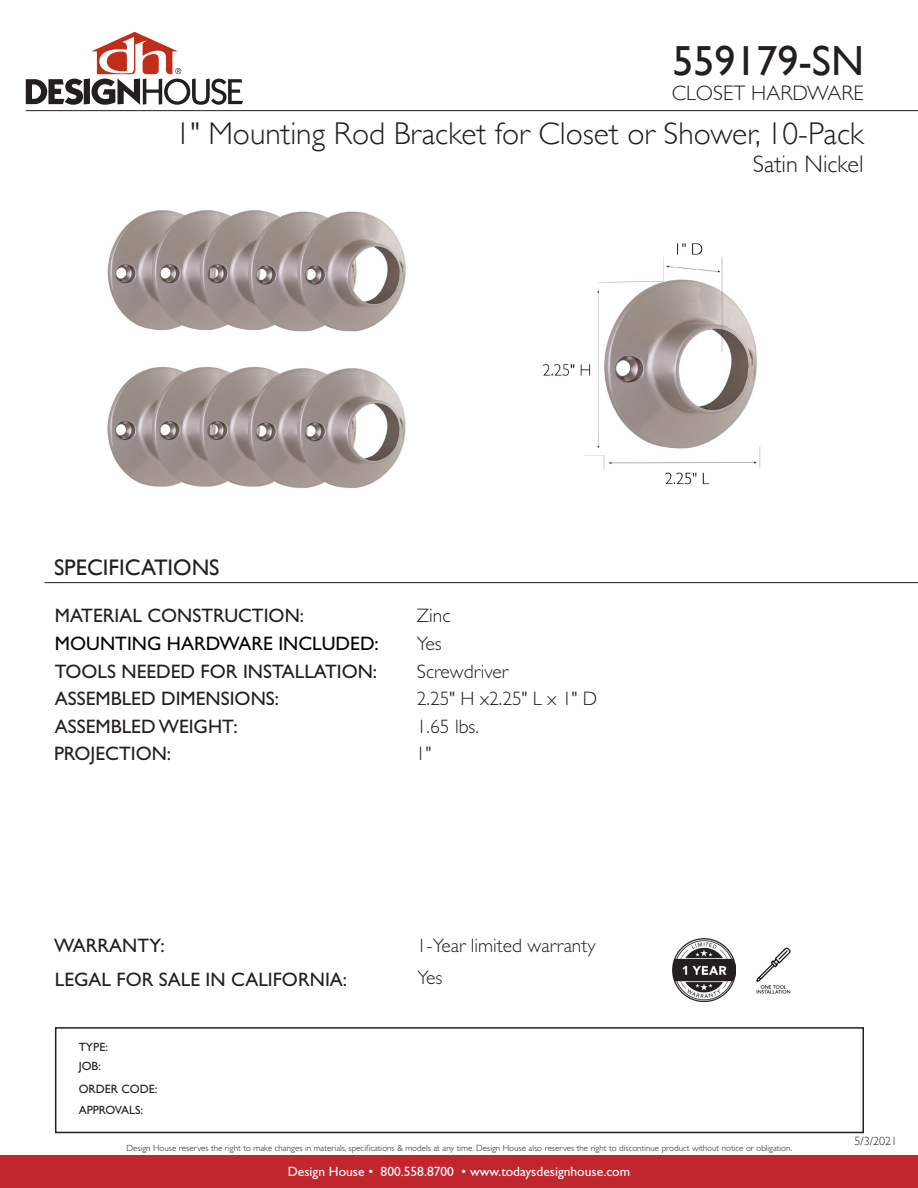
<style>
.page{position:relative;width:918px;height:1188px;background:#fff}
.page>*{position:absolute;margin:0;border:0;box-sizing:border-box;transform-origin:0 0}
.t1{font:42px "Gill Sans";color:#231f20}
.t2{font:300 31.5px "Gill Sans";color:#231f20}
.t3{font:300 24px "Gill Sans";color:#231f20}
.t4{font:22.5px "Gill Sans";color:#231f20}
.t5{font:300 21px "Gill Sans";color:#231f20}
.t6{font:19.5px "Gill Sans Std";color:#231f20}
.t7{font:300 19.5px "Gill Sans Std";color:#231f20}
.t8{font:19.5px "Gill Sans Std";color:#040503}
.t9{font:13.5px "Gill Sans Std";color:#fff}
.t10{font:12px "Gill Sans Std";color:#231f20}
.t11{font:12px "Gill Sans";color:#231f20}
.t12{font:300 12px "Gill Sans";color:#231f20}
.t13{font:300 9px "Gill Sans Std";color:#231f20}
.s1{font-family:"Gill Sans"}
</style>
<div class="page">
<div style="left:0;top:1156px;width:918px;height:32px;background:#c1262f"></div>
<svg style="left:26px;top:32px;width:217px;height:73px"></svg>
<hr style="left:26px;top:110px;width:892px;height:1px;background:#231f20">
<img style="left:107px;top:210px;width:299px;height:279px">
<img style="left:543px;top:243px;width:218px;height:242px">
<img style="left:672px;top:939px;width:64px;height:63px">
<div style="left:55px;top:1027px;width:809px;height:106px;border:2px solid #231f20"></div>
<hr style="left:44px;top:582px;width:874px;height:1px;background:#231f20">
<img style="left:756px;top:947px;width:35px;height:47px">
<p class="t1" style="left:672px;top:36px;width:193px">559179-SN</p>
<p class="t5" style="left:672px;top:77px;width:193px">CLOSET HARDWARE</p>
<p class="t2" style="left:175px;top:108px;width:690px">1" Mounting Rod Bracket for Closet or Shower, 10-Pack</p>
<p class="t3" style="left:753px;top:146px;width:112px">Satin Nickel</p>
<p class="t4" style="left:54px;top:554px;width:167px">SPECIFICATIONS</p>
<p class="t6" style="left:55px;top:605px;width:251px">MATERIAL CONSTRUCTION:</p>
<p class="t7" style="left:417px;top:605px;width:35px">Zinc</p>
<p class="t8" style="left:55px;top:632px;width:325px">MOUNTING HARDWARE INCLUDED:</p>
<p class="t7" style="left:417px;top:632px;width:26px">Yes</p>
<p class="t6" style="left:55px;top:660px;width:324px">TOOLS NEEDED FOR INSTALLATION:</p>
<p class="t7" style="left:417px;top:660px;width:93px">Screwdriver</p>
<p class="t6" style="left:55px;top:687px;width:226px">ASSEMBLED DIMENSIONS:</p>
<p class="t7" style="left:417px;top:688px;width:182px">2.25" H x2.25" L x 1" D</p>
<p class="t6" style="left:55px;top:715px;width:184px">ASSEMBLED WEIGHT:</p>
<p class="t7" style="left:417px;top:715px;width:64px">1.65 lbs.</p>
<p class="t6" style="left:54px;top:742px;width:119px">PROJECTION:</p>
<p class="t7" style="left:416px;top:743px;width:17px">1<span class="s1">"</span></p>
<p class="t6" style="left:54px;top:934px;width:112px">WARRANTY:</p>
<p class="t6" style="left:55px;top:968px;width:294px">LEGAL FOR SALE IN CALIFORNIA:</p>
<p class="t10" style="left:79px;top:1040px;width:31px">TYPE:</p>
<p class="t10" style="left:79px;top:1059px;width:24px">JOB:</p>
<p class="t11" style="left:79px;top:1082px;width:80px">ORDER CODE:</p>
<p class="t10" style="left:79px;top:1103px;width:66px">APPROVALS:</p>
<p class="t7" style="left:417px;top:934px;width:180px">1-Year limited warranty</p>
<p class="t7" style="left:418px;top:966px;width:26px">Yes</p>
<p class="t13" style="left:127px;top:1143px;width:667px">Design House reserves the right to make changes in materials, specifications &amp; models at any time. Design House also reserves the right to discontinue product without notice or obligation.</p>
<p class="t9" style="left:288px;top:1164px;width:344px">Design House • 800.558.8700 • www.todaysdesignhouse.com</p>
<p class="t12" style="left:855px;top:1132px;width:44px">5/3/2021</p>
</div>
